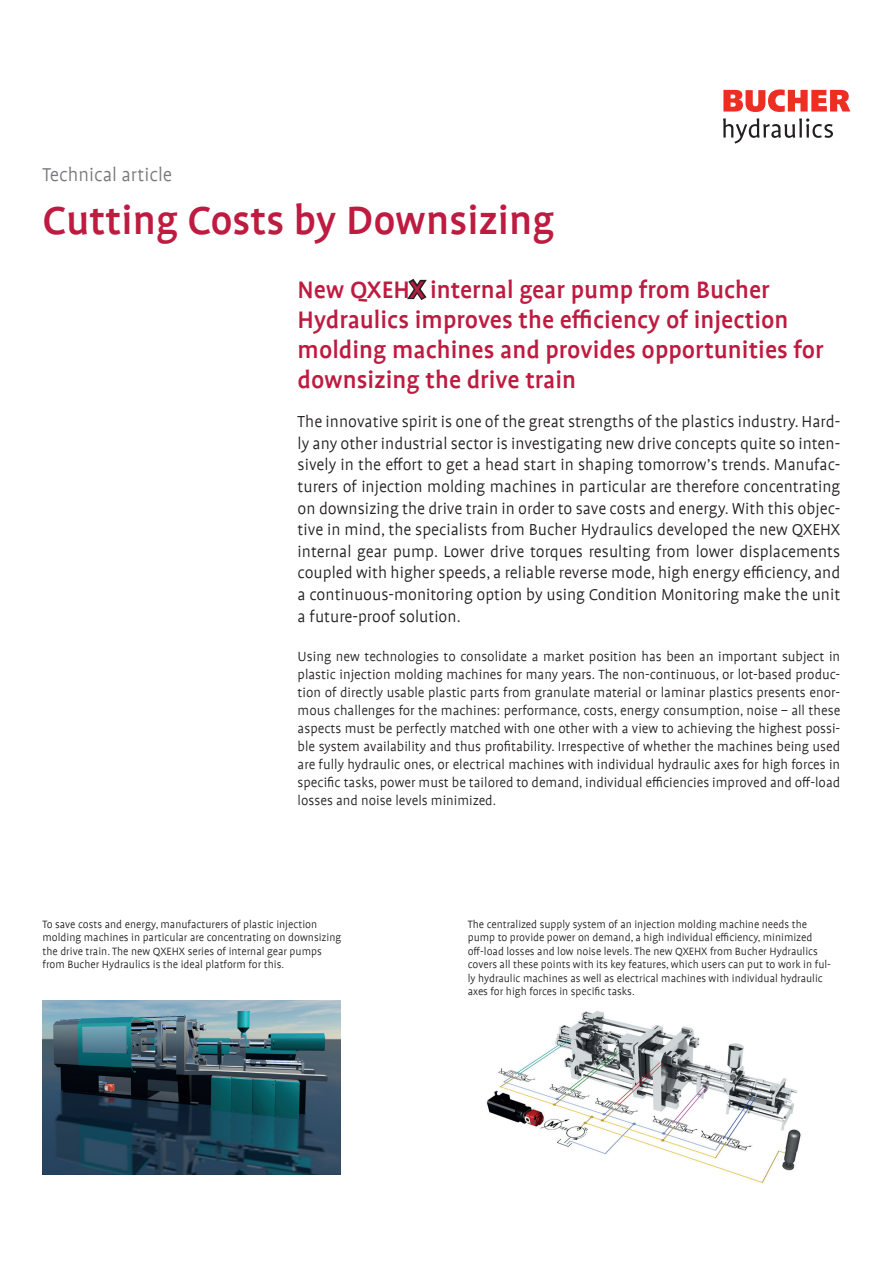
<style>
.page{position:relative;width:893px;height:1263px;background:#fff}
.page>*{position:absolute;margin:0;border:0;box-sizing:border-box;transform-origin:0 0}
.t1{font:500 45px "Profile Offc Pro";color:#be1b40}
.t2{font:500 27px/30px "Profile Offc Pro";color:#be1b40}
.t3{font:300 21px "Profile Offc Pro";color:#76787b}
.t4{font:300 18px/21.6px "Profile Offc Pro";color:#231f20;text-align:justify}
.t5{font:300 15px/18px "Profile Offc Pro";color:#231f20;text-align:justify}
.t6{font:300 12px/13.5px "Profile Offc Pro";color:#231f20}
</style>
<div class="page">
<svg style="left:723px;top:89px;width:127px;height:23px"></svg>
<svg style="left:723px;top:118px;width:110px;height:25px"></svg>
<img style="left:43px;top:1000px;width:297px;height:174px">
<img style="left:486px;top:1011px;width:315px;height:173px">
<svg style="left:407px;top:278px;width:20px;height:22px"></svg>
<h3 class="t3" style="left:43px;top:164px;width:131px">Technical article</h3>
<h1 class="t1" style="left:43px;top:195px;width:513px">Cutting Costs by Downsizing</h1>
<h2 class="t2" style="left:298px;top:275px;width:528px">New QXEHX internal gear pump from Bucher Hydraulics improves the efficiency of injection molding machines and provides opportunities for downsizing the drive train</h2>
<p class="t4" style="left:298px;top:412px;width:544px">The innovative spirit is one of the great strengths of the plastics industry. Hard&shy;ly any other industrial sector is investigating new drive concepts quite so inten&shy;sively in the effort to get a head start in shaping tomorrow’s trends. Manufac&shy;turers of injection molding machines in particular are therefore concentrating on downsizing the drive train in order to save costs and energy. With this objec&shy;tive in mind, the specialists from Bucher Hydraulics developed the new QXEHX internal gear pump. Lower drive torques resulting from lower displacements coupled with higher speeds, a reliable reverse mode, high energy efficiency, and a continuous-monitoring option by using Condition Monitoring make the unit a future-proof solution.</p>
<p class="t5" style="left:298px;top:648px;width:544px">Using new technologies to consolidate a market position has been an important subject in plastic injection molding machines for many years. The non-continuous, or lot-based produc&shy;tion of directly usable plastic parts from granulate material or laminar plastics presents enor&shy;mous challenges for the machines: performance, costs, energy consumption, noise – all these aspects must be perfectly matched with one other with a view to achieving the highest possi&shy;ble system availability and thus profitability. Irrespective of whether the machines being used are fully hydraulic ones, or electrical machines with individual hydraulic axes for high forces in specific tasks, power must be tailored to demand, individual efficiencies improved and off-load losses and noise levels minimized.</p>
<p class="t6" style="left:43px;top:918px;width:300px">To save costs and energy, manufacturers of plastic injection molding machines in particular are concentrating on downsizing the drive train. The new QXEHX series of internal gear pumps from Bucher Hydraulics is the ideal platform for this.</p>
<p class="t6" style="left:468px;top:918px;width:365px">The centralized supply system of an injection molding machine needs the pump to provide power on demand, a high individual efficiency, minimized off-load losses and low noise levels. The new QXEHX from Bucher Hydraulics covers all these points with its key features, which users can put to work in ful&shy;ly hydraulic machines as well as electrical machines with individual hydraulic axes for high forces in specific tasks.</p>
</div>
